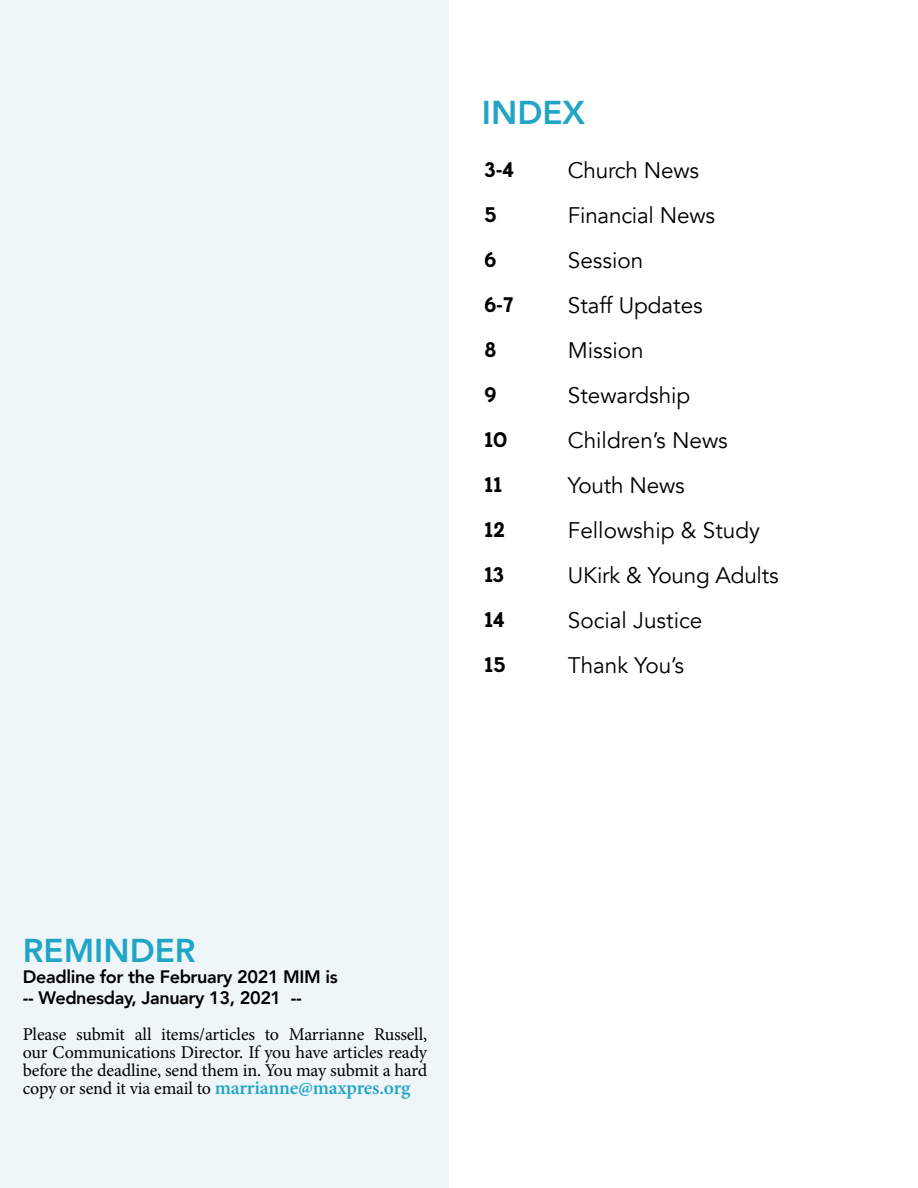
<style>
.page{position:relative;width:918px;height:1188px;background:#fff}
.page>*{position:absolute;margin:0;border:0;box-sizing:border-box;transform-origin:0 0}
.t1{font:800 33px "Avenir";color:#21a5c5}
.t2{font:22.5px/45px "Avenir";color:#000}
.t3{font:700 21px/45px "Edmondsans";color:#000}
.t4{font:18px/18px "Minion Pro";letter-spacing:-.015em;color:#000;text-align:justify}
.t5{font:800 18px/21px "Avenir";letter-spacing:-.02em;color:#000}
.s1{font-weight:600;font-size:19.5px;color:#21a5c5}
</style>
<div class="page">
<div style="left:0;top:0;width:449px;height:1188px;background:#eef6f9"></div>
<h1 class="t1" style="left:482px;top:87px;width:105px">INDEX</h1>
<p class="t3" style="left:484px;top:147px;width:32px">3-4<br>5<br>6<br>6-7<br>8<br>9<br>10<br>11<br>12<br>13<br>14<br>15</p>
<p class="t2" style="left:568px;top:149px;width:212px">Church News<br>Financial News<br>Session<br>Staff Updates<br>Mission<br>Stewardship<br>Children’s News<br>Youth News<br>Fellowship &amp; Study<br>UKirk &amp; Young Adults<br>Social Justice<br>Thank You’s</p>
<h1 class="t1" style="left:23px;top:925px;width:93px">Reminder</h1>
<p class="t5" style="left:23px;top:967px;width:317px">Deadline for the February 2021 M IM is -- Wednesday, January 13, 2021 --</p>
<p class="t4" style="left:23px;top:1026px;width:406px">Please submit all items/articles to Marrianne Russell, our Communications Director. If you have articles ready before the deadline, send them in. You may submit a hard copy or send it via email to <span class="s1">marrianne@maxpres.org</span></p>
</div>
